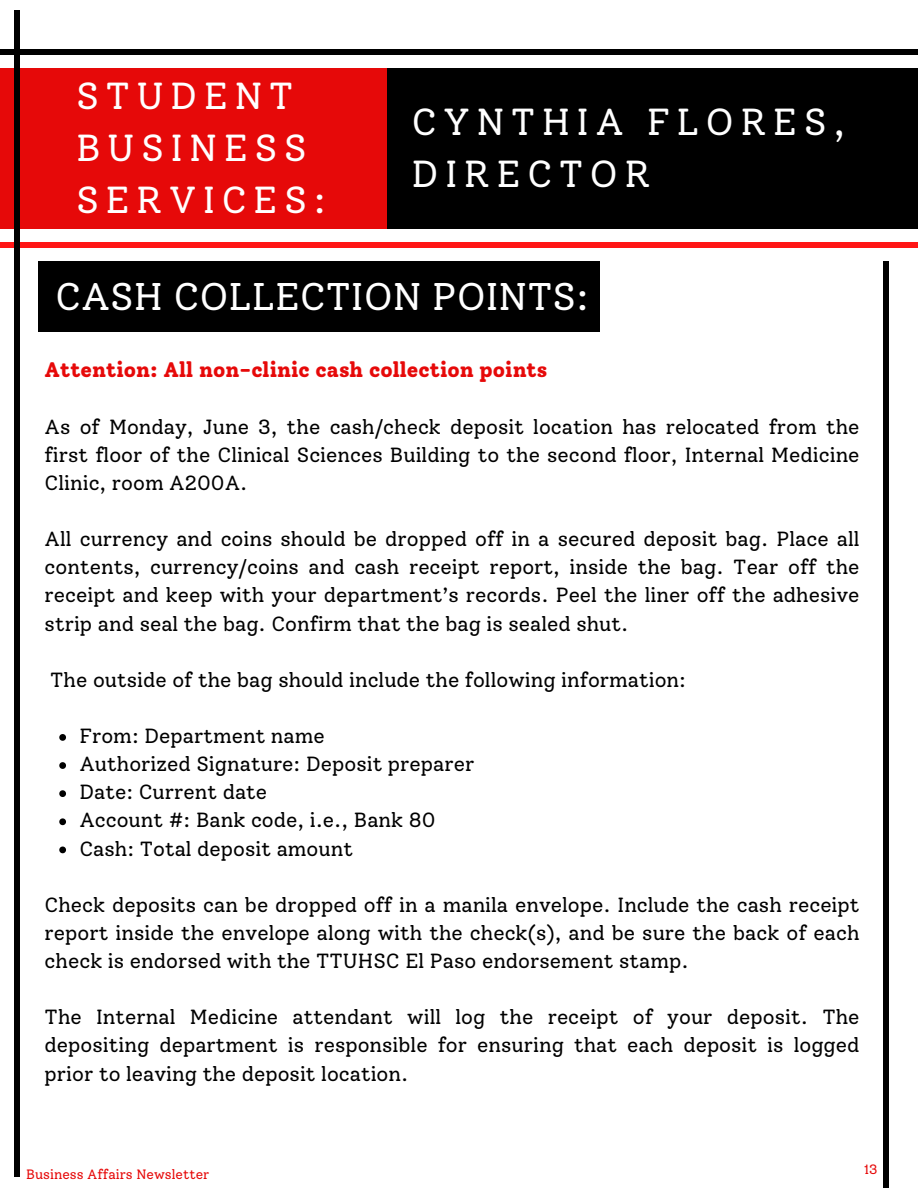
<style>
.page{position:relative;width:918px;height:1188px;background:#fff}
.page>*{position:absolute;margin:0;border:0;box-sizing:border-box;transform-origin:0 0}
.t1{font:38.4px "Solway";color:#fff}
.t2{font:37.5px/51.8px "Solway";letter-spacing:.17em;color:#fff}
.t3{font:800 21px "Solway";color:#e60909}
.t4{font:20.4px/28.2px "Solway";color:#000;text-align:justify}
.t5{font:13.5px "Solway";color:#e60909}
</style>
<div class="page">
<div style="left:0;top:68px;width:407px;height:161px;background:#e60909"></div>
<div style="left:0;top:242px;width:918px;height:6px;background:#ff1616"></div>
<div style="left:0;top:49px;width:918px;height:6px;background:#000"></div>
<div style="left:387px;top:68px;width:531px;height:161px;background:#000"></div>
<svg style="left:59px;top:734px;width:7px;height:7px"></svg>
<svg style="left:59px;top:762px;width:7px;height:7px"></svg>
<svg style="left:59px;top:790px;width:7px;height:7px"></svg>
<svg style="left:59px;top:818px;width:7px;height:7px"></svg>
<svg style="left:59px;top:847px;width:7px;height:6px"></svg>
<div style="left:884px;top:261px;width:5px;height:927px;background:#000"></div>
<div style="left:14px;top:10px;width:6px;height:1167px;background:#000"></div>
<div style="left:38px;top:261px;width:561px;height:71px;background:#000"></div>
<p class="t2" style="left:76px;top:70px;width:251px">STUDENT<br>BUSINESS<br>SERVICES:</p>
<h3 class="t2" style="left:412px;top:96px;width:435px">CYNTHIA FLORES,<br>DIRECTOR</h3>
<h3 class="t1" style="left:55px;top:273px;width:535px">CASH COLLECTION POINTS:</h3>
<h1 class="t3" style="left:45px;top:357px;width:504px">Attention: All non-clinic cash collection points</h1>
<h1 class="t4" style="left:45px;top:412px;width:816px">As of Monday, June 3, the cash/check deposit location has relocated from the first floor of the Clinical Sciences Building to the second floor, Internal Medicine Clinic, room A200A.</h1>
<h1 class="t4" style="left:45px;top:525px;width:816px">All currency and coins should be dropped off in a secured deposit bag. Place all contents, currency/coins and cash receipt report, inside the bag. Tear off the receipt and keep with your department’s records. Peel the liner off the adhesive strip and seal the bag. Confirm that the bag is sealed shut.</h1>
<h2 class="t4" style="left:50px;top:666px;width:637px">The outside of the bag should include the following information:</h2>
<h3 class="t4" style="left:79px;top:722px;width:247px">From: Department name</h3>
<h3 class="t4" style="left:79px;top:750px;width:396px">Authorized Signature: Deposit preparer</h3>
<h3 class="t4" style="left:79px;top:778px;width:189px">Date: Current date</h3>
<p class="t4" style="left:79px;top:806px;width:358px">Account #: Bank code, i.e., Bank 80</p>
<p class="t4" style="left:79px;top:834px;width:275px">Cash: Total deposit amount</p>
<p class="t4" style="left:45px;top:891px;width:816px">Check deposits can be dropped off in a manila envelope. Include the cash receipt report inside the envelope along with the check(s), and be sure the back of each check is endorsed with the TTUHSC El Paso endorsement stamp.</p>
<p class="t4" style="left:45px;top:1003px;width:816px">The Internal Medicine attendant will log the receipt of your deposit. The depositing department is responsible for ensuring that each deposit is logged prior to leaving the deposit location.</p>
<p class="t5" style="left:26px;top:1166px;width:185px">Business Affairs Newsletter</p>
<p class="t5" style="left:864px;top:1161px;width:15px">13</p>
</div>
